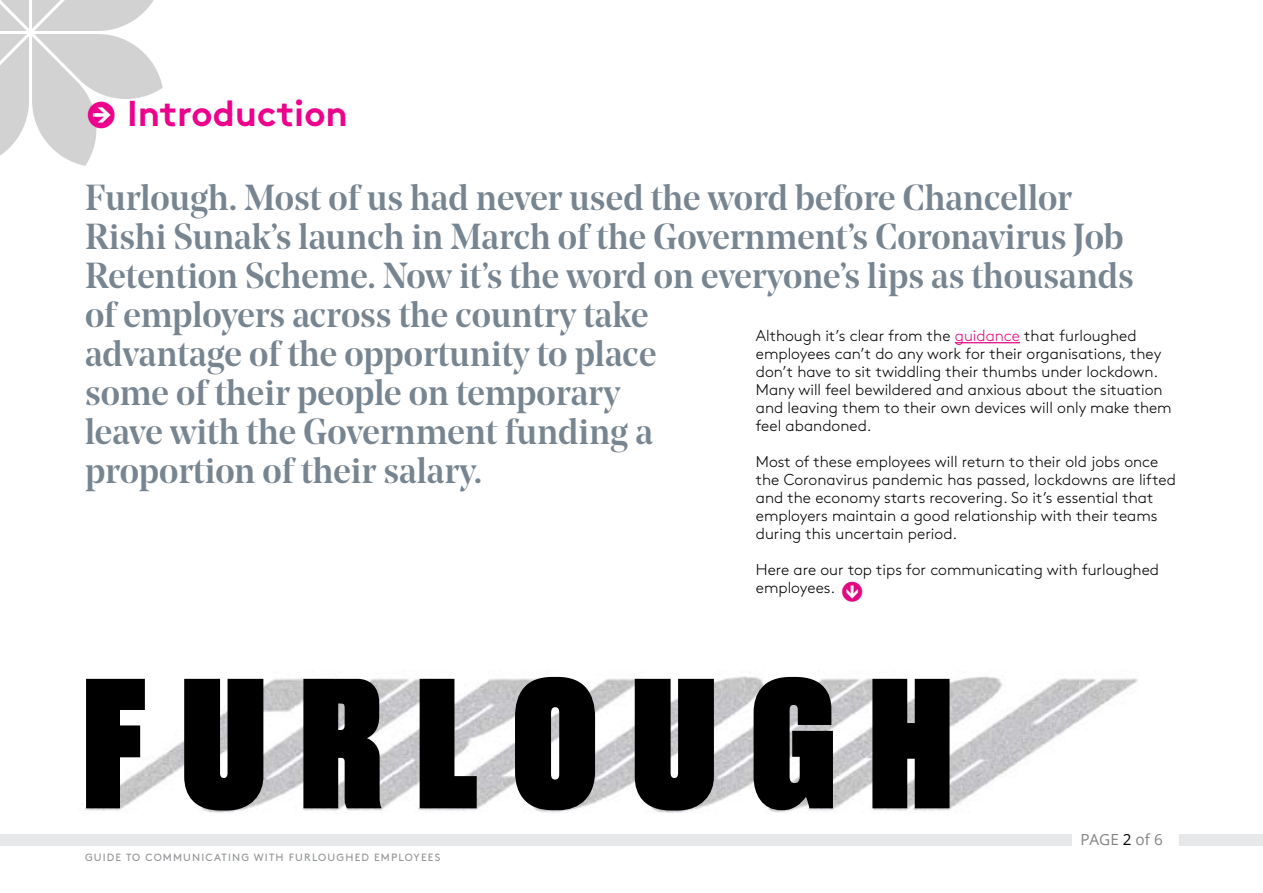
<style>
.page{position:relative;width:1263px;height:893px;background:#fff}
.page>*{position:absolute;margin:0;border:0;box-sizing:border-box;transform-origin:0 0}
.t1{font:500 36px/39px "Noe Display";color:#778591}
.t2{font:700 36px "Brown Std";color:#ec008c}
.t3{font:700 27px "Mercury Text G2";color:#e10981}
.t4{font:300 15.75px/18px "Brown Std";color:#000}
.t5{font:15.3px "Open Sans";color:#808285}
.t6{font:10.5px "Brown Std";letter-spacing:.11em;color:#939598}
.s1{font-family:"Mercury Text G2"}
.s2{color:#e10981}
.s3{color:#000}
</style>
<div class="page">
<img style="left:84px;top:676px;width:1054px;height:137px">
<svg style="left:86px;top:679px;width:59px;height:129px"></svg>
<svg style="left:184px;top:679px;width:79px;height:131px"></svg>
<svg style="left:303px;top:679px;width:78px;height:129px"></svg>
<svg style="left:420px;top:679px;width:57px;height:129px"></svg>
<svg style="left:515px;top:677px;width:80px;height:133px"></svg>
<svg style="left:635px;top:679px;width:79px;height:131px"></svg>
<svg style="left:754px;top:677px;width:79px;height:133px"></svg>
<svg style="left:872px;top:679px;width:77px;height:129px"></svg>
<svg style="left:0;top:0;width:163px;height:166px"></svg>
<hr style="left:955px;top:342px;width:65px;height:1px;background:#e10981">
<div style="left:0;top:834px;width:1263px;height:12px;background:#e6e7e8"></div>
<div style="left:1073px;top:828px;width:106px;height:25px;background:#fff"></div>
<h1 class="t2" style="left:85px;top:91px;width:264px"><span class="s1">•</span> Introduction</h1>
<p class="t1" style="left:85px;top:177px;width:1050px">Furlough. Most of us had never used the word before Chancellor Rishi Sunak’s launch in March of the Government’s Coronavirus Job Retention Scheme. Now it’s the word on everyone’s lips as thousands of employers across the country take<br>advantage of the opportunity to place<br>some of their people on temporary<br>leave with the Government funding a<br>proportion of their salary.</p>
<p class="t4" style="left:756px;top:327px;width:417px">Although it’s clear from the <span class="s2">guidance</span> that furloughed employees can’t do any work for their organisations, they don’t have to sit twiddling their thumbs under lockdown.<br>Many will feel bewildered and anxious about the situation and leaving them to their own devices will only make them feel abandoned.</p>
<p class="t4" style="left:756px;top:453px;width:422px">Most of these employees will return to their old jobs once the Coronavirus pandemic has passed, lockdowns are lifted and the economy starts recovering. So it’s essential that employers maintain a good relationship with their teams during this uncertain period.</p>
<p class="t4" style="left:756px;top:561px;width:405px">Here are our top tips for communicating with furloughed employees.</p>
<h2 class="t3" style="left:840px;top:570px;width:26px">•</h2>
<p class="t6" style="left:85px;top:852px;width:357px">GUIDE TO COMMUNICATING WITH FURLOUGHED EMPLOYEES</p>
<p class="t5" style="left:1080px;top:829px;width:84px">PAGE <span class="s3">2</span> of 6</p>
</div>
